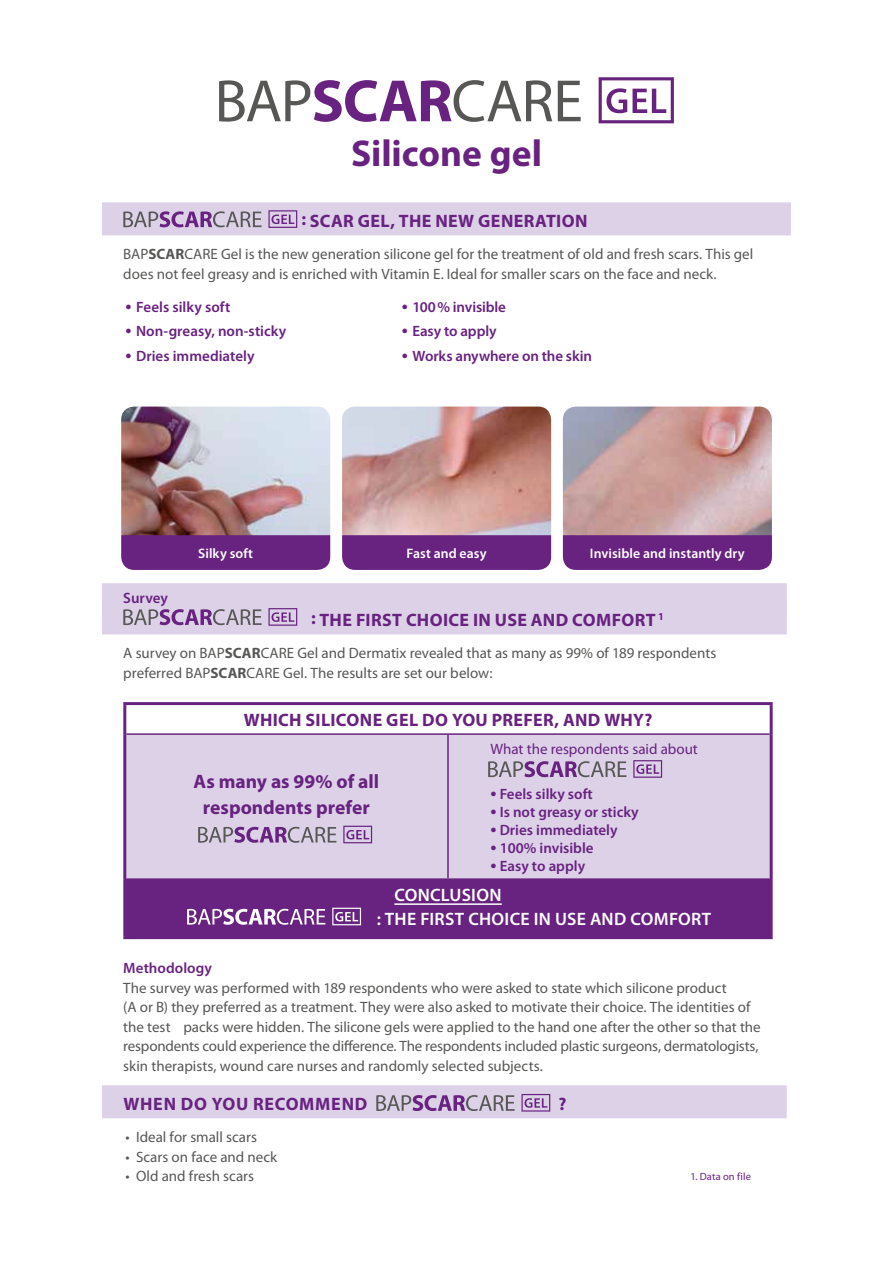
<style>
.page{position:relative;width:893px;height:1263px;background:#fff}
.page>*{position:absolute;margin:0;border:0;box-sizing:border-box;transform-origin:0 0}
.t1{font:700 37.5px "Myriad Pro";color:#682280}
.t2{font:700 19.5px/25.5px "Myriad Pro";color:#682280;text-align:center}
.t3{font:700 18px "Myriad Pro";letter-spacing:.02em;color:#682280}
.t4{font:600 18px/23.7px "Myriad Pro";letter-spacing:.015em;color:#fff}
.t5{font:700 18px "Myriad Pro";letter-spacing:.04em;color:#682280}
.t6{font:15px/19.5px "Myriad Pro";color:#575756}
.t7{font:600 15px "Myriad Pro";color:#682280}
.t8{font:15px "Myriad Pro";color:#682280}
.t9{font:600 13.8px "Myriad Pro";letter-spacing:.005em;color:#fff}
.t10{font:10.5px "Myriad Pro";letter-spacing:.015em;color:#682280}
.s1{font-weight:700}
.s2{font-size:19.5px}
</style>
<div class="page">
<div style="left:102px;top:202px;width:689px;height:33px;background:#ddd1e8"></div>
<div style="left:102px;top:583px;width:685px;height:33px;background:#ddd1e8"></div>
<div style="left:102px;top:601px;width:685px;height:33px;background:#ddd1e8"></div>
<div style="left:102px;top:1085px;width:685px;height:33px;background:#ddd1e8"></div>
<div style="left:126px;top:735px;width:644px;height:143px;background:#ddd1e8"></div>
<div style="left:125px;top:879px;width:646px;height:59px;background:#682280"></div>
<hr style="left:123px;top:702px;width:325px;height:3px;background:#682280">
<hr style="left:123px;top:705px;width:3px;height:29px;background:#682280">
<hr style="left:448px;top:702px;width:325px;height:3px;background:#682280">
<hr style="left:770px;top:705px;width:3px;height:29px;background:#682280">
<hr style="left:123px;top:734px;width:3px;height:145px;background:#682280">
<hr style="left:770px;top:734px;width:3px;height:145px;background:#682280">
<hr style="left:123px;top:879px;width:3px;height:57px;background:#682280">
<hr style="left:770px;top:879px;width:3px;height:57px;background:#682280">
<hr style="left:123px;top:936px;width:325px;height:3px;background:#682280">
<hr style="left:448px;top:936px;width:325px;height:3px;background:#682280">
<hr style="left:126px;top:733px;width:322px;height:2px;background:#682280">
<hr style="left:448px;top:733px;width:322px;height:2px;background:#682280">
<hr style="left:447px;top:735px;width:2px;height:143px;background:#682280">
<hr style="left:126px;top:878px;width:322px;height:2px;background:#682280">
<hr style="left:448px;top:878px;width:322px;height:2px;background:#682280">
<hr style="left:394px;top:903px;width:108px;height:2px;background:#fff">
<img style="left:121px;top:407px;width:209px;height:128px">
<img style="left:342px;top:407px;width:209px;height:128px">
<img style="left:563px;top:407px;width:209px;height:128px">
<div style="left:121px;top:535px;width:209px;height:35px;background:#682280"></div>
<div style="left:342px;top:535px;width:209px;height:35px;background:#682280"></div>
<div style="left:563px;top:535px;width:209px;height:35px;background:#682280"></div>
<svg style="left:599px;top:77px;width:75px;height:46px"></svg>
<svg style="left:219px;top:80px;width:333px;height:42px"></svg>
<svg style="left:558px;top:81px;width:23px;height:40px"></svg>
<svg style="left:268px;top:210px;width:29px;height:18px"></svg>
<svg style="left:123px;top:211px;width:139px;height:16px"></svg>
<svg style="left:268px;top:608px;width:29px;height:18px"></svg>
<svg style="left:123px;top:609px;width:139px;height:16px"></svg>
<svg style="left:521px;top:1094px;width:29px;height:17px"></svg>
<svg style="left:376px;top:1095px;width:139px;height:16px"></svg>
<svg style="left:343px;top:826px;width:29px;height:17px"></svg>
<svg style="left:198px;top:827px;width:138px;height:16px;background:#a995b4"></svg>
<svg style="left:633px;top:760px;width:29px;height:18px"></svg>
<svg style="left:488px;top:761px;width:138px;height:16px;background:#a995b4"></svg>
<svg style="left:332px;top:908px;width:29px;height:17px"></svg>
<svg style="left:187px;top:909px;width:138px;height:16px"></svg>
<h1 class="t1" style="left:351px;top:132px;width:193px">Silicone gel</h1>
<p class="t3" style="left:301px;top:211px;width:288px">: SCAR GEL, THE NEW GENERATION</p>
<p class="t6" style="left:123px;top:245px;width:632px">BAP<span class="s1">SCAR</span>CARE Gel is the new generation silicone gel for the treatment of old and fresh scars. This gel does not feel greasy and is enriched with Vitamin E. Ideal for smaller scars on the face and neck.</p>
<p class="t7" style="left:125px;top:299px;width:106px"><span class="s2">•</span> Feels silky soft</p>
<p class="t7" style="left:125px;top:323px;width:162px"><span class="s2">•</span> Non-greasy, non-sticky</p>
<p class="t7" style="left:125px;top:347px;width:131px"><span class="s2">•</span> Dries immediately</p>
<p class="t7" style="left:402px;top:299px;width:106px"><span class="s2">•</span> 100% invisible</p>
<p class="t7" style="left:402px;top:323px;width:96px"><span class="s2">•</span> Easy to apply</p>
<p class="t7" style="left:402px;top:347px;width:192px"><span class="s2">•</span> Works anywhere on the skin</p>
<p class="t7" style="left:123px;top:590px;width:46px">Survey</p>
<p class="t9" style="left:198px;top:545px;width:56px">Silky soft</p>
<p class="t9" style="left:407px;top:545px;width:82px">Fast and easy</p>
<p class="t9" style="left:590px;top:545px;width:156px">Invisible and instantly dry</p>
<p class="t3" style="left:311px;top:610px;width:354px">: THE FIRST CHOICE IN USE AND COMFORT <sup>1</sup></p>
<p class="t6" style="left:123px;top:644px;width:595px">A survey on BAP<span class="s1">SCAR</span>CARE Gel and Dermatix revealed that as many as 99% of 189 respondents preferred BAP<span class="s1">SCAR</span>CARE Gel. The results are set our below:</p>
<p class="t3" style="left:244px;top:709px;width:410px">WHICH SILICONE GEL DO YOU PREFER, AND WHY?</p>
<p class="t8" style="left:490px;top:741px;width:209px">What the respondents said about</p>
<p class="t7" style="left:490px;top:785px;width:104px"><span class="s2">•</span> Feels silky soft</p>
<p class="t7" style="left:490px;top:803px;width:150px"><span class="s2">•</span> Is not greasy or sticky</p>
<p class="t7" style="left:490px;top:821px;width:129px"><span class="s2">•</span> Dries immediately</p>
<p class="t7" style="left:490px;top:839px;width:105px"><span class="s2">•</span> 100% invisible</p>
<p class="t7" style="left:490px;top:857px;width:96px"><span class="s2">•</span> Easy to apply</p>
<p class="t4" style="left:377px;top:883px;width:336px;text-indent:18px">CONCLUSION<br>: THE FIRST CHOICE IN USE AND COMFORT</p>
<h2 class="t2" style="left:194px;top:769px;width:187px">As many as 99% of all respondents prefer</h2>
<p class="t7" style="left:123px;top:960px;width:90px">Methodology</p>
<p class="t6" style="left:123px;top:978px;width:639px">The survey was performed with 189 respondents who were asked to state which silicone product<br>(A or B) they preferred as a treatment. They were also asked to motivate their choice. The identities of the test packs were hidden. The silicone gels were applied to the hand one after the other so that the respondents could experience the difference. The respondents included plastic surgeons, dermatologists, skin therapists, wound care nurses and randomly selected subjects.</p>
<p class="t5" style="left:123px;top:1094px;width:245px">WHEN DO YOU RECOMMEND</p>
<p class="t3" style="left:558px;top:1094px;width:10px">?</p>
<p class="t6" style="left:125px;top:1127px;width:133px">• Ideal for small scars</p>
<p class="t6" style="left:125px;top:1147px;width:153px">• Scars on face and neck</p>
<p class="t6" style="left:125px;top:1166px;width:130px">• Old and fresh scars</p>
<p class="t10" style="left:690px;top:1170px;width:62px">1. Data on file</p>
</div>
